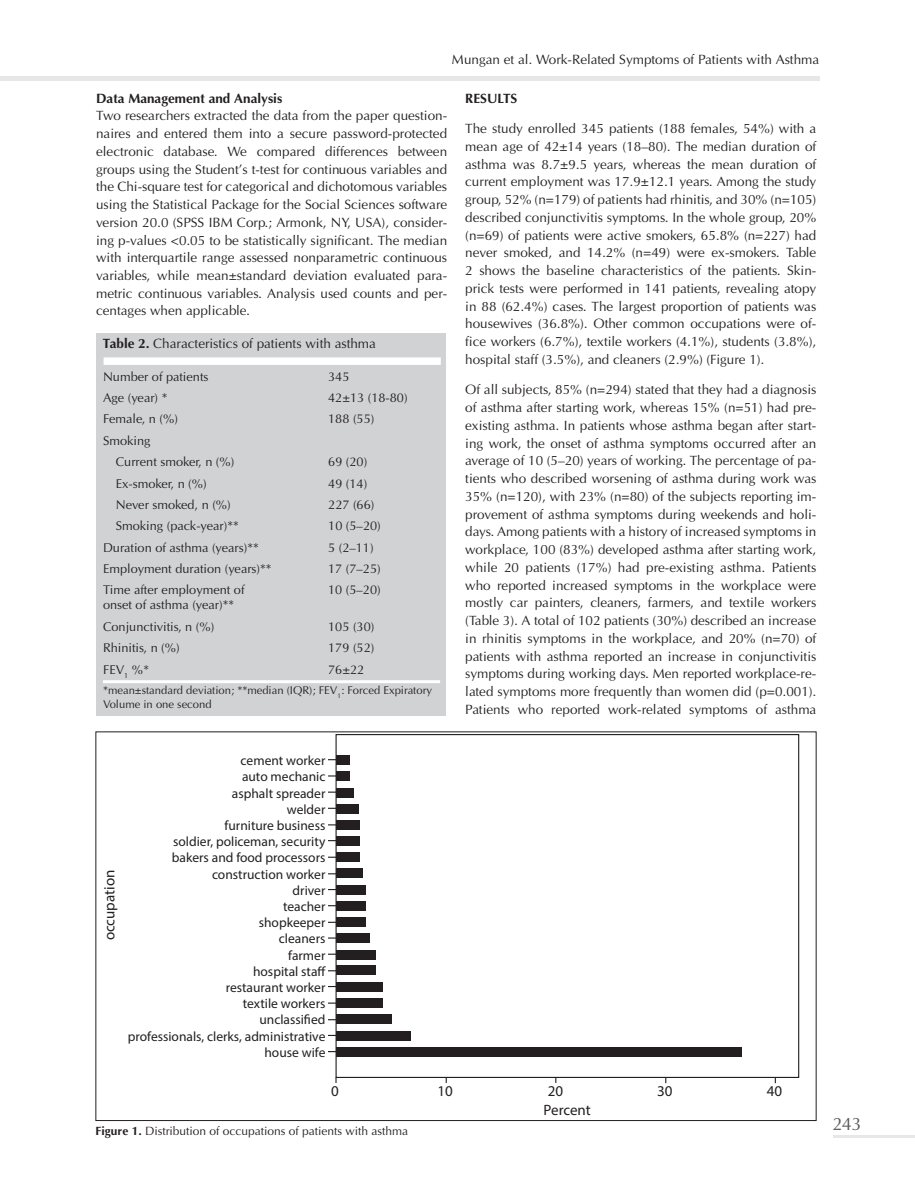
<style>
.page{position:relative;width:915px;height:1191px;background:#fff}
.page>*{position:absolute;margin:0;border:0;box-sizing:border-box;transform-origin:0 0}
.t1{font:18px "Optima Normal Tr";color:#57585a}
.t2{font:15px "Myriad Pro";color:#231f20}
.t3{font:13.5px/17.7px "Optima Normal Tr";color:#231f20;text-align:justify}
.t4{font:13.5px "Myriad Pro";color:#231f20}
.t5{font:13.5px "Optima Bold Tr";color:#231f20}
.t6{font:12.75px "Optima Normal Tr";color:#231f20}
.t7{font:12px "Optima Normal Tr";color:#231f20}
.t8{font:11.25px/14.2px "Optima Normal Tr";color:#231f20}
.s1{font-family:"Optima Bold Tr"}
</style>
<div class="page">
<hr style="left:0;top:77px;width:819px;height:4px;background:#e6e7e9">
<hr style="left:833px;top:1135px;width:81px;height:3px;background:#e6e7e9">
<div style="left:96px;top:333px;width:350px;height:382px;background:#d1d2d4"></div>
<div style="left:103px;top:357px;width:337px;height:8px;background:#fff"></div>
<hr style="left:103px;top:680px;width:337px;height:3px;background:#fff">
<svg style="left:328px;top:807px;width:8px;height:2px"></svg>
<svg style="left:328px;top:921px;width:8px;height:2px"></svg>
<div style="left:336px;top:755px;width:13px;height:10px;background:#231f20"></div>
<div style="left:336px;top:771px;width:13px;height:10px;background:#231f20"></div>
<div style="left:336px;top:787px;width:17px;height:10px;background:#231f20"></div>
<div style="left:336px;top:803px;width:23px;height:10px;background:#231f20"></div>
<div style="left:336px;top:820px;width:24px;height:10px;background:#231f20"></div>
<div style="left:336px;top:836px;width:24px;height:10px;background:#231f20"></div>
<div style="left:336px;top:852px;width:24px;height:10px;background:#231f20"></div>
<div style="left:336px;top:868px;width:26px;height:10px;background:#231f20"></div>
<div style="left:336px;top:884px;width:30px;height:10px;background:#231f20"></div>
<div style="left:336px;top:901px;width:30px;height:10px;background:#231f20"></div>
<div style="left:336px;top:917px;width:30px;height:10px;background:#231f20"></div>
<div style="left:336px;top:933px;width:33px;height:10px;background:#231f20"></div>
<div style="left:336px;top:949px;width:39px;height:10px;background:#231f20"></div>
<div style="left:336px;top:965px;width:39px;height:10px;background:#231f20"></div>
<div style="left:336px;top:982px;width:46px;height:10px;background:#231f20"></div>
<div style="left:336px;top:998px;width:46px;height:10px;background:#231f20"></div>
<div style="left:336px;top:1014px;width:55px;height:10px;background:#231f20"></div>
<div style="left:336px;top:1030px;width:74px;height:10px;background:#231f20"></div>
<div style="left:336px;top:1047px;width:405px;height:10px;background:#231f20"></div>
<p class="t3" style="left:452px;top:51px;width:368px">Mungan et al. Work-Related Symptoms of Patients with Asthma</p>
<p class="t5" style="left:96px;top:90px;width:188px">Data Management and Analysis</p>
<p class="t3" style="left:96px;top:107px;width:352px">Two researchers extracted the data from the paper question&shy;naires and entered them into a secure password-protected electronic database. We compared differences between groups using the Student’s t-test for continuous variables and the Chi-square test for categorical and dichotomous variables using the Statistical Package for the Social Sciences software version 20.0 (SPSS IBM Corp.; Armonk, NY, USA), consider&shy;ing p-values &lt;0.05 to be statistically significant. The median with interquartile range assessed nonparametric continuous variables, while mean±standard deviation evaluated para&shy;metric continuous variables. Analysis used counts and per&shy;centages when applicable.</p>
<p class="t3" style="left:103px;top:335px;width:274px"><span class="s1">Table 2.</span> Characteristics of patients with asthma</p>
<p class="t6" style="left:103px;top:369px;width:107px">Number of patients</p>
<p class="t6" style="left:328px;top:369px;width:23px">345</p>
<p class="t6" style="left:103px;top:390px;width:66px">Age (year) *</p>
<p class="t6" style="left:328px;top:390px;width:81px">42±13 (18-80)</p>
<p class="t6" style="left:103px;top:411px;width:76px">Female, n (%)</p>
<p class="t6" style="left:328px;top:411px;width:48px">188 (55)</p>
<p class="t6" style="left:103px;top:433px;width:49px">Smoking</p>
<p class="t6" style="left:116px;top:454px;width:120px">Current smoker, n (%)</p>
<p class="t6" style="left:328px;top:454px;width:40px">69 (20)</p>
<p class="t6" style="left:116px;top:475px;width:92px">Ex-smoker, n (%)</p>
<p class="t6" style="left:328px;top:475px;width:40px">49 (14)</p>
<p class="t6" style="left:116px;top:497px;width:116px">Never smoked, n (%)</p>
<p class="t6" style="left:328px;top:497px;width:48px">227 (66)</p>
<p class="t6" style="left:116px;top:518px;width:124px">Smoking (pack-year)**</p>
<p class="t6" style="left:328px;top:518px;width:54px">10 (5–20)</p>
<p class="t6" style="left:103px;top:540px;width:157px">Duration of asthma (years)**</p>
<p class="t6" style="left:328px;top:540px;width:47px">5 (2–11)</p>
<p class="t6" style="left:103px;top:561px;width:170px">Employment duration (years)**</p>
<p class="t6" style="left:328px;top:561px;width:54px">17 (7–25)</p>
<p class="t6" style="left:103px;top:582px;width:143px">Time after employment of</p>
<p class="t6" style="left:328px;top:582px;width:54px">10 (5–20)</p>
<p class="t6" style="left:103px;top:597px;width:132px">onset of asthma (year)**</p>
<p class="t6" style="left:103px;top:619px;width:113px">Conjunctivitis, n (%)</p>
<p class="t6" style="left:328px;top:619px;width:48px">105 (30)</p>
<p class="t6" style="left:103px;top:640px;width:78px">Rhinitis, n (%)</p>
<p class="t6" style="left:328px;top:640px;width:48px">179 (52)</p>
<p class="t6" style="left:103px;top:661px;width:47px">FEV<sub>1</sub> %*</p>
<p class="t6" style="left:328px;top:661px;width:38px">76±22</p>
<p class="t8" style="left:103px;top:683px;width:330px">*mean±standard deviation; **median (IQR); FEV<sub>1</sub>: Forced Expiratory<br>Volume in one second</p>
<p class="t5" style="left:465px;top:90px;width:54px">RESULTS</p>
<p class="t3" style="left:465px;top:120px;width:352px">The study enrolled 345 patients (188 females, 54%) with a mean age of 42±14 years (18–80). The median duration of asthma was 8.7±9.5 years, whereas the mean duration of current employment was 17.9±12.1 years. Among the study group, 52% (n=179) of patients had rhinitis, and 30% (n=105) described conjunctivitis symptoms. In the whole group, 20% (n=69) of patients were active smokers, 65.8% (n=227) had never smoked, and 14.2% (n=49) were ex-smokers. Table 2 shows the baseline characteristics of the patients. Skin&shy;prick tests were performed in 141 patients, revealing atopy in 88 (62.4%) cases. The largest proportion of patients was housewives (36.8%). Other common occupations were of&shy;fice workers (6.7%), textile workers (4.1%), students (3.8%), hospital staff (3.5%), and cleaners (2.9%) (Figure 1).</p>
<p class="t3" style="left:465px;top:381px;width:352px">Of all subjects, 85% (n=294) stated that they had a diagnosis of asthma after starting work, whereas 15% (n=51) had pre&shy;existing asthma. In patients whose asthma began after start&shy;ing work, the onset of asthma symptoms occurred after an average of 10 (5–20) years of working. The percentage of pa&shy;tients who described worsening of asthma during work was 35% (n=120), with 23% (n=80) of the subjects reporting im&shy;provement of asthma symptoms during weekends and holi&shy;days. Among patients with a history of increased symptoms in workplace, 100 (83%) developed asthma after starting work, while 20 patients (17%) had pre-existing asthma. Patients who reported increased symptoms in the workplace were mostly car painters, cleaners, farmers, and textile workers (Table 3). A total of 102 patients (30%) described an increase in rhinitis symptoms in the workplace, and 20% (n=70) of patients with asthma reported an increase in conjunctivitis symptoms during working days. Men reported workplace-re&shy;lated symptoms more frequently than women did (p=0.001).<br>Patients who reported work-related symptoms of asthma</p>
<p class="t2" style="left:100px;top:940px;width:72px;rotate:-90deg">occupation</p>
<p class="t4" style="left:240px;top:752px;width:86px">cement worker</p>
<p class="t4" style="left:242px;top:768px;width:85px">auto mechanic</p>
<p class="t4" style="left:232px;top:784px;width:95px">asphalt spreader</p>
<p class="t4" style="left:287px;top:801px;width:40px">welder</p>
<p class="t4" style="left:224px;top:817px;width:102px">furniture business</p>
<p class="t4" style="left:173px;top:833px;width:154px">soldier, policeman, security</p>
<p class="t4" style="left:172px;top:849px;width:155px">bakers and food processors</p>
<p class="t4" style="left:212px;top:865px;width:115px">construction worker</p>
<p class="t4" style="left:292px;top:882px;width:34px">driver</p>
<p class="t4" style="left:283px;top:898px;width:44px">teacher</p>
<p class="t4" style="left:259px;top:914px;width:68px">shopkeeper</p>
<p class="t4" style="left:279px;top:930px;width:48px">cleaners</p>
<p class="t4" style="left:288px;top:946px;width:39px">farmer</p>
<p class="t4" style="left:253px;top:963px;width:74px">hospital staff</p>
<p class="t4" style="left:226px;top:979px;width:101px">restaurant worker</p>
<p class="t4" style="left:243px;top:995px;width:84px">textile workers</p>
<p class="t4" style="left:259px;top:1011px;width:67px">unclassified</p>
<p class="t4" style="left:128px;top:1027px;width:199px">professionals, clerks, administrative</p>
<p class="t4" style="left:264px;top:1044px;width:62px">house wife</p>
<p class="t2" style="left:331px;top:1081px;width:9px">0</p>
<p class="t2" style="left:437px;top:1081px;width:17px">10</p>
<p class="t2" style="left:547px;top:1081px;width:17px">20</p>
<p class="t2" style="left:656px;top:1081px;width:17px">30</p>
<p class="t2" style="left:766px;top:1081px;width:17px">40</p>
<p class="t2" style="left:543px;top:1100px;width:49px">Percent</p>
<p class="t7" style="left:96px;top:1123px;width:314px"><span class="s1">Figure 1.</span> Distribution of occupations of patients with asthma</p>
<p class="t1" style="left:832px;top:1113px;width:30px">243</p>
</div>
